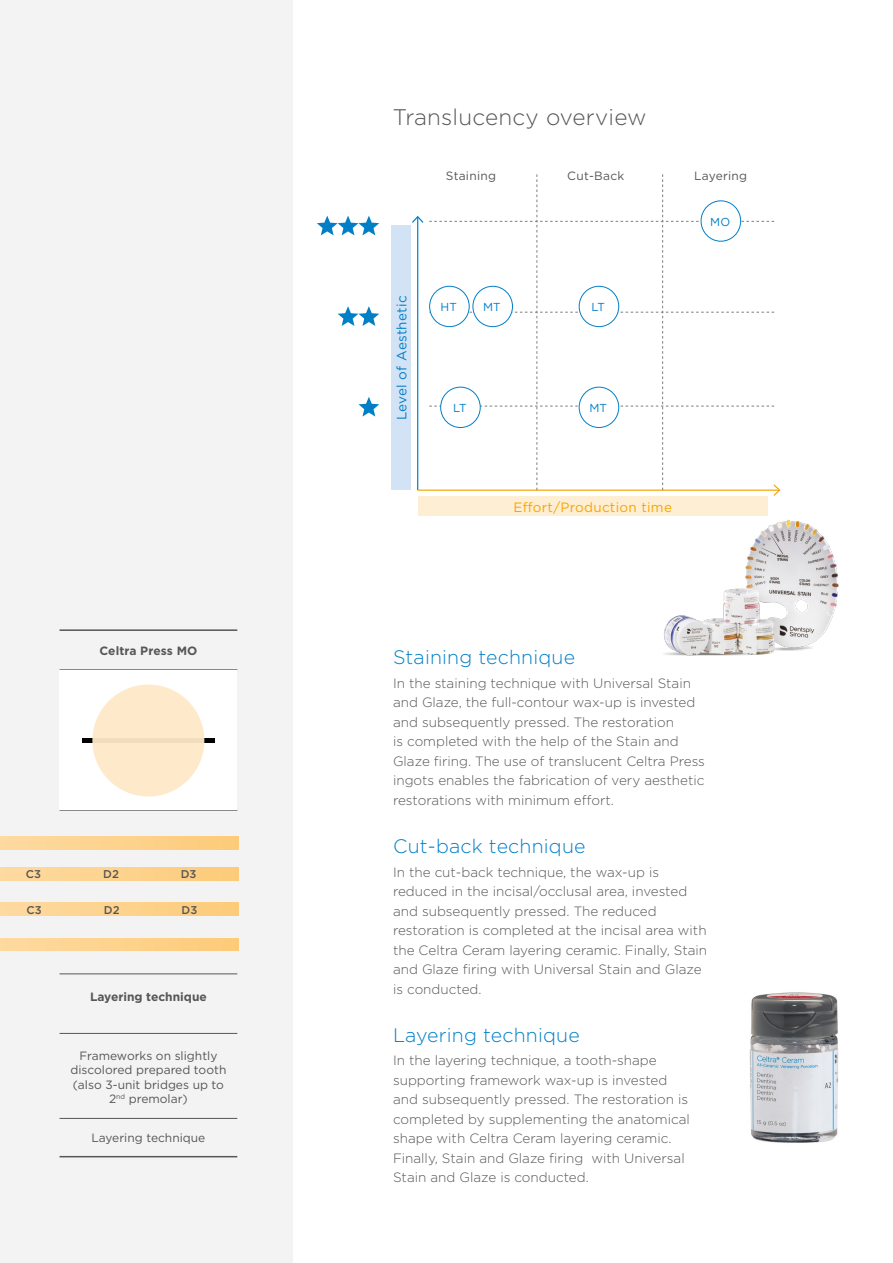
<style>
.page{position:relative;width:893px;height:1263px;background:#fff}
.page>*{position:absolute;margin:0;border:0;box-sizing:border-box;transform-origin:0 0}
.t1{font:300 22.5px "Gotham";letter-spacing:.01em;color:#565656}
.t2{font:300 19.5px "Gotham";letter-spacing:.01em;color:#007fc7}
.t3{font:300 13.5px/19.5px "Gotham";color:#565656}
.t4{font:13.5px "Gotham";letter-spacing:.02em;color:#f7a600}
.t5{font:13.5px "Gotham";letter-spacing:.02em;color:#007fc7}
.t6{font:12px/14.4px "Gotham";color:#565656;text-align:center}
.t7{font:700 12px "Gotham";color:#565656}
.t8{font:12px "Gotham";letter-spacing:.02em;color:#565656}
.t9{font:11.55px "Gotham";color:#007fc7}
.t10{font:500 11.25px "Gotham";color:#565656}
</style>
<div class="page">
<div style="left:0;top:0;width:292px;height:1263px;background:#f3f3f3"></div>
<img style="left:664px;top:519px;width:175px;height:137px">
<img style="left:749px;top:992px;width:90px;height:151px">
<hr style="left:60px;top:629px;width:177px;height:2px;background:#565656">
<hr style="left:60px;top:669px;width:177px;height:1px;background:#565656">
<hr style="left:60px;top:810px;width:177px;height:1px;background:#565656">
<hr style="left:60px;top:973px;width:177px;height:1px;background:#565656">
<hr style="left:60px;top:1033px;width:177px;height:1px;background:#565656">
<hr style="left:60px;top:1118px;width:177px;height:1px;background:#565656">
<hr style="left:60px;top:1156px;width:177px;height:1px;background:#565656">
<div style="left:60px;top:670px;width:177px;height:140px;background:#fff"></div>
<div style="left:82px;top:738px;width:132px;height:5px;background:#000"></div>
<div style="left:92px;top:684px;width:112px;height:112px;background:#fee9c9;border-radius:50%"></div>
<svg style="left:0;top:836px;width:238px;height:13px"></svg>
<svg style="left:0;top:903px;width:238px;height:13px"></svg>
<svg style="left:0;top:867px;width:238px;height:14px"></svg>
<svg style="left:0;top:938px;width:238px;height:13px"></svg>
<div style="left:391px;top:225px;width:20px;height:265px;background:#d3e3f6"></div>
<svg style="left:412px;top:174px;width:369px;height:322px"></svg>
<div style="left:579px;top:286px;width:40px;height:41px;background:#fff;border-radius:50%"></div>
<div style="left:579px;top:286px;width:40px;height:41px;border:1px solid #007fc7;border-radius:50%"></div>
<div style="left:579px;top:387px;width:40px;height:40px;background:#fff;border-radius:50%"></div>
<div style="left:579px;top:387px;width:40px;height:41px;border:1px solid #007fc7;border-radius:50%"></div>
<div style="left:701px;top:201px;width:40px;height:40px;background:#fff;border-radius:50%"></div>
<div style="left:701px;top:200px;width:40px;height:42px;border:1px solid #007fc7;border-radius:50%"></div>
<div style="left:441px;top:387px;width:39px;height:40px;background:#fff;border-radius:50%"></div>
<div style="left:440px;top:387px;width:41px;height:41px;border:1px solid #007fc7;border-radius:50%"></div>
<div style="left:473px;top:286px;width:39px;height:41px;background:#fff;border-radius:50%"></div>
<div style="left:473px;top:286px;width:40px;height:41px;border:1px solid #007fc7;border-radius:50%"></div>
<div style="left:430px;top:286px;width:39px;height:41px;background:#fff;border-radius:50%"></div>
<div style="left:429px;top:286px;width:41px;height:41px;border:1px solid #007fc7;border-radius:50%"></div>
<svg style="left:317px;top:216px;width:62px;height:19px"></svg>
<svg style="left:358px;top:397px;width:21px;height:20px"></svg>
<svg style="left:338px;top:306px;width:41px;height:20px"></svg>
<div style="left:418px;top:496px;width:350px;height:20px;background:#feeed4"></div>
<p class="t7" style="left:99px;top:643px;width:100px">Celtra Press MO</p>
<p class="t10" style="left:26px;top:867px;width:17px">C3</p>
<p class="t10" style="left:103px;top:867px;width:17px">D2</p>
<p class="t10" style="left:181px;top:867px;width:17px">D3</p>
<p class="t10" style="left:26px;top:902px;width:17px">C3</p>
<p class="t10" style="left:104px;top:902px;width:17px">D2</p>
<p class="t10" style="left:182px;top:902px;width:17px">D3</p>
<p class="t7" style="left:90px;top:989px;width:118px">Layering technique</p>
<p class="t6" style="left:70px;top:1048px;width:157px">Frameworks on slightly discolored prepared tooth (also 3-unit bridges up to<br>2<sup>nd</sup> premolar)</p>
<p class="t6" style="left:91px;top:1131px;width:115px">Layering technique</p>
<h1 class="t1" style="left:393px;top:103px;width:255px">Translucency overview</h1>
<p class="t8" style="left:446px;top:168px;width:52px">Staining</p>
<p class="t6" style="left:567px;top:169px;width:59px">Cut-Back</p>
<p class="t8" style="left:694px;top:168px;width:54px">Layering</p>
<p class="t5" style="left:393px;top:420px;width:126px;rotate:-90deg">Level of Aesthetic</p>
<p class="t9" style="left:441px;top:300px;width:18px">HT</p>
<p class="t9" style="left:483px;top:300px;width:19px">MT</p>
<p class="t9" style="left:591px;top:300px;width:15px">LT</p>
<p class="t9" style="left:453px;top:400px;width:15px">LT</p>
<p class="t9" style="left:589px;top:400px;width:19px">MT</p>
<p class="t4" style="left:513px;top:498px;width:160px">Effort/Production time</p>
<p class="t9" style="left:710px;top:214px;width:22px">MO</p>
<h2 class="t2" style="left:393px;top:645px;width:184px">Staining technique</h2>
<p class="t3" style="left:393px;top:673px;width:313px">In the staining technique with Universal Stain and Glaze, the full-contour wax-up is invested and subsequently pressed. The restoration<br>is completed with the help of the Stain and Glaze firing. The use of translucent Celtra Press ingots enables the fabrication of very aesthetic restorations with minimum effort.</p>
<h2 class="t2" style="left:393px;top:834px;width:194px">Cut-back technique</h2>
<p class="t3" style="left:393px;top:862px;width:316px">In the cut-back technique, the wax-up is reduced in the incisal/occlusal area, invested and subsequently pressed. The reduced restoration is completed at the incisal area with the Celtra Ceram layering ceramic. Finally, Stain and Glaze firing with Universal Stain and Glaze is conducted.</p>
<h2 class="t2" style="left:393px;top:1022px;width:188px">Layering technique</h2>
<p class="t3" style="left:393px;top:1050px;width:298px">In the layering technique, a tooth-shape supporting framework wax-up is invested and subsequently pressed. The restoration is completed by supplementing the anatomical shape with Celtra Ceram layering ceramic.<br>Finally, Stain and Glaze firing with Universal Stain and Glaze is conducted.</p>
</div>
